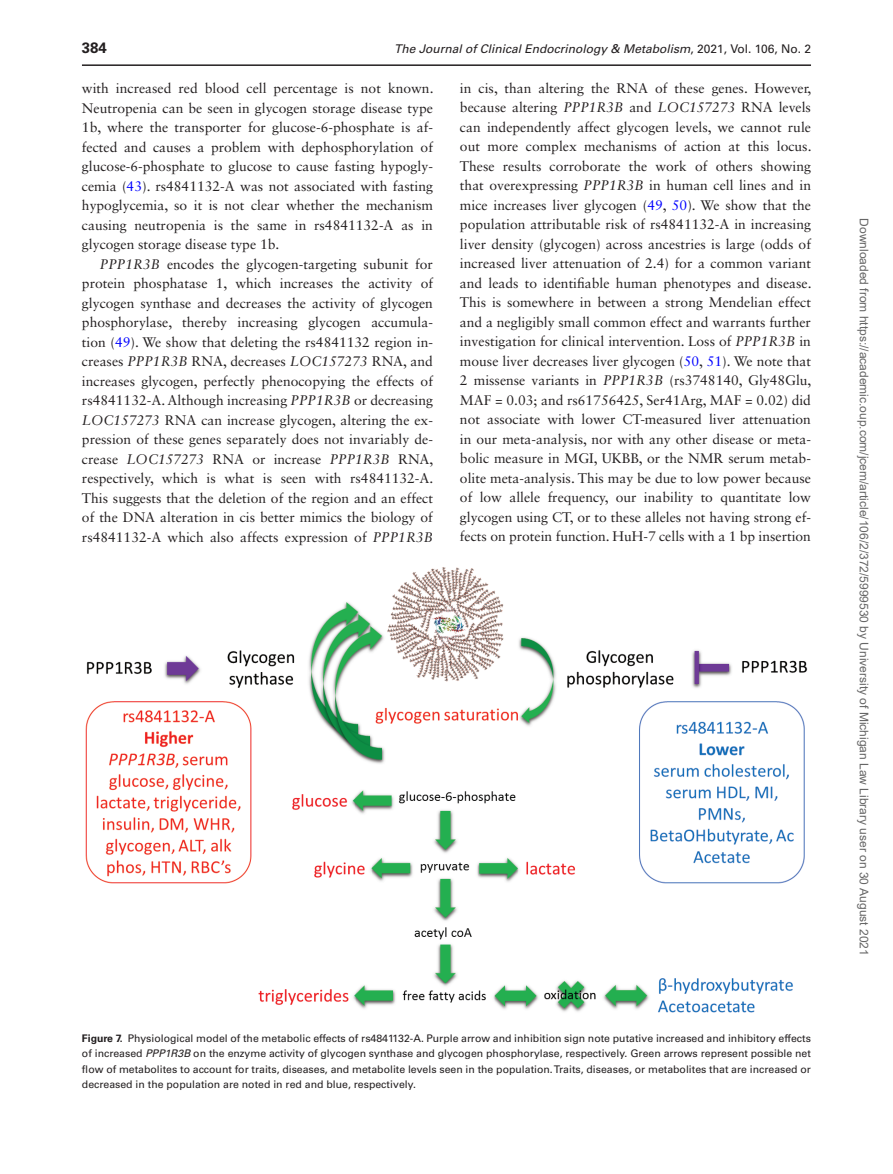
<style>
.page{position:relative;width:893px;height:1174px;background:#fff}
.page>*{position:absolute;margin:0;border:0;box-sizing:border-box;transform-origin:0 0}
.t1{font:700 15px "Univers LT Std";color:#231f20}
.t2{font:13.8px/19.5px "Sabon LT Std";color:#231f20;text-align:justify}
.t3{font:12px "Arial";color:#666}
.t4{font:italic 12px "Univers LT Std";color:#231f20}
.t5{font:10.5px/15.3px "Univers LT Std";color:#231f20;text-align:justify}
.s1{font-style:normal}
.s2{color:#00f}
.s3{font-style:italic}
.s4{font-weight:700}
</style>
<div class="page">
<hr style="left:82px;top:64px;width:729px;height:2px;background:#231f20">
<img style="left:85px;top:567px;width:723px;height:446px">
<p class="t1" style="left:82px;top:39px;width:27px">384</p>
<p class="t4" style="left:394px;top:42px;width:418px">The Journal of Clinical Endocrinology &amp; Metabolism<span class="s1">, 2021, Vol. 106, No. 2</span></p>
<p class="t2" style="left:82px;top:78px;width:353px">with increased red blood cell percentage is not known.<br>Neutropenia can be seen in glycogen storage disease type 1b, where the transporter for glucose-6-phosphate is af&shy;fected and causes a problem with dephosphorylation of glucose-6-phosphate to glucose to cause fasting hypogly&shy;cemia (<span class="s2">43</span>). rs4841132-A was not associated with fasting hypoglycemia, so it is not clear whether the mechanism causing neutropenia is the same in rs4841132-A as in glycogen storage disease type 1b.</p>
<p class="t2" style="left:82px;top:254px;width:353px;text-indent:18px"><span class="s3">PPP1R3B</span> encodes the glycogen-targeting subunit for protein phosphatase 1, which increases the activity of glycogen synthase and decreases the activity of glycogen phosphorylase, thereby increasing glycogen accumula&shy;tion (<span class="s2">49</span>). We show that deleting the rs4841132 region in&shy;creases <span class="s3">PPP1R3B</span> RNA, decreases <span class="s3">LOC157273</span> RNA, and increases glycogen, perfectly phenocopying the effects of rs4841132-A. Although increasing <span class="s3">PPP1R3B</span> or decreasing <span class="s3">LOC157273</span> RNA can increase glycogen, altering the ex&shy;pression of these genes separately does not invariably de&shy;crease <span class="s3">LOC157273</span> RNA or increase <span class="s3">PPP1R3B</span> RNA, respectively, which is what is seen with rs4841132-A.<br>This suggests that the deletion of the region and an effect of the DNA alteration in cis better mimics the biology of rs4841132-A which also affects expression of <span class="s3">PPP1R3B</span></p>
<p class="t2" style="left:460px;top:78px;width:353px">in cis, than altering the RNA of these genes. However, because altering <span class="s3">PPP1R3B</span> and <span class="s3">LOC157273</span> RNA levels can independently affect glycogen levels, we cannot rule out more complex mechanisms of action at this locus.<br>These results corroborate the work of others showing that overexpressing <span class="s3">PPP1R3B</span> in human cell lines and in mice increases liver glycogen (<span class="s2">49</span>, <span class="s2">50</span>). We show that the population attributable risk of rs4841132-A in increasing liver density (glycogen) across ancestries is large (odds of increased liver attenuation of 2.4) for a common variant and leads to identifiable human phenotypes and disease.<br>This is somewhere in between a strong Mendelian effect and a negligibly small common effect and warrants further investigation for clinical intervention. Loss of <span class="s3">PPP1R3B</span> in mouse liver decreases liver glycogen (<span class="s2">50</span>, <span class="s2">51</span>). We note that 2 missense variants in <span class="s3">PPP1R3B</span> (rs3748140, Gly48Glu, MAF = 0.03; and rs61756425, Ser41Arg, MAF = 0.02) did not associate with lower CT-measured liver attenuation in our meta-analysis, nor with any other disease or meta&shy;bolic measure in MGI, UKBB, or the NMR serum metab&shy;olite meta-analysis. This may be due to low power because of low allele frequency, our inability to quantitate low glycogen using CT, or to these alleles not having strong ef&shy;fects on protein function. HuH-7 cells with a 1 bp insertion</p>
<p class="t5" style="left:82px;top:1030px;width:731px"><span class="s4">Figure 7.</span> Physiological model of the metabolic effects of rs4841132-A. Purple arrow and inhibition sign note putative increased and inhibitory effects of increased <span class="s3">PPP1R3B</span> on the enzyme activity of glycogen synthase and glycogen phosphorylase, respectively. Green arrows represent possible net flow of metabolites to account for traits, diseases, and metabolite levels seen in the population. Traits, diseases, or metabolites that are increased or decreased in the population are noted in red and blue, respectively.</p>
<p class="t3" style="left:868px;top:218px;width:739px;rotate:90deg">Downloaded from https://academic.oup.com/jcem/article/106/2/372/5999530 by University of Michigan Law Library user on 30 August 2021</p>
</div>
